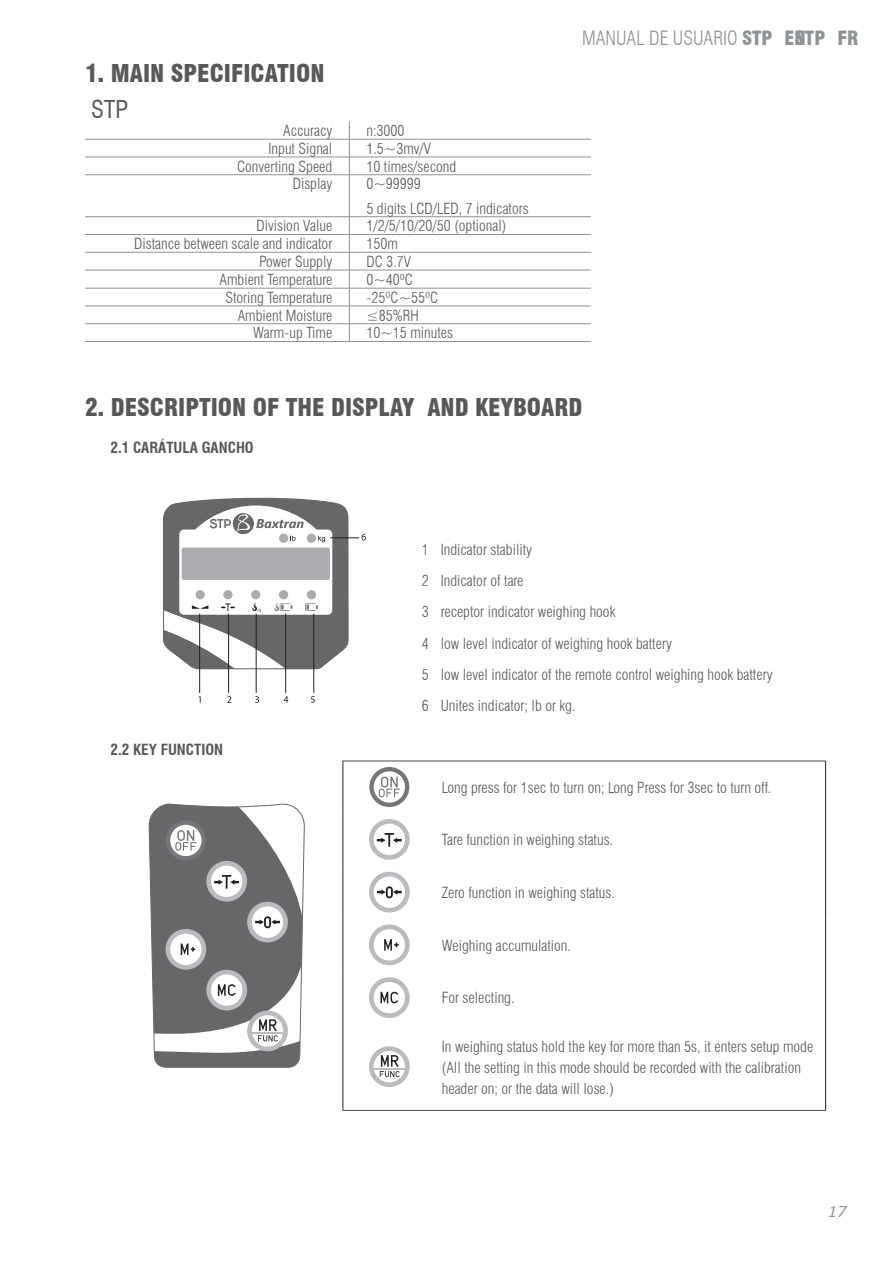
<style>
.page{position:relative;width:893px;height:1263px;background:#fff}
.page>*{position:absolute;margin:0;border:0;box-sizing:border-box;transform-origin:0 0}
.capítols{font:900 condensed 24px "Swiss 721 BT";color:#57585a}
.t1{font:condensed 24px "Swiss 721 BT";color:#57585a}
.t2{font:300 condensed 19.2px "Swiss 721 BT";color:#8e9396}
.t3{font:900 condensed 19.2px "Swiss 721 BT";color:#8e9396}
.Text{font:300 condensed 15px/21px "Swiss 721 BT";color:#57585a}
.SUBTÍTOL_1er{font:700 condensed 15px "Swiss 721 BT";color:#57585a}
.SUBTÍTOL_2n{font:700 condensed 15px "Swiss 721 BT";color:#57585a}
.t4{font:italic 15px "Verdana";color:#939598}
.s1{font-weight:900}
</style>
<div class="page">
<hr style="left:85px;top:139px;width:264px;height:1px;background:#8e9396">
<hr style="left:349px;top:139px;width:242px;height:1px;background:#8e9396">
<hr style="left:85px;top:157px;width:264px;height:1px;background:#8e9396">
<hr style="left:349px;top:157px;width:242px;height:1px;background:#8e9396">
<hr style="left:85px;top:174px;width:264px;height:1px;background:#8e9396">
<hr style="left:349px;top:174px;width:242px;height:1px;background:#8e9396">
<hr style="left:85px;top:216px;width:264px;height:1px;background:#8e9396">
<hr style="left:349px;top:216px;width:242px;height:1px;background:#8e9396">
<hr style="left:85px;top:234px;width:264px;height:1px;background:#8e9396">
<hr style="left:349px;top:234px;width:242px;height:1px;background:#8e9396">
<hr style="left:85px;top:252px;width:264px;height:1px;background:#8e9396">
<hr style="left:349px;top:252px;width:242px;height:1px;background:#8e9396">
<hr style="left:85px;top:270px;width:264px;height:1px;background:#8e9396">
<hr style="left:349px;top:270px;width:242px;height:1px;background:#8e9396">
<hr style="left:85px;top:288px;width:264px;height:1px;background:#8e9396">
<hr style="left:349px;top:288px;width:242px;height:1px;background:#8e9396">
<hr style="left:85px;top:306px;width:264px;height:1px;background:#8e9396">
<hr style="left:349px;top:306px;width:242px;height:1px;background:#8e9396">
<hr style="left:85px;top:323px;width:264px;height:1px;background:#8e9396">
<hr style="left:349px;top:323px;width:242px;height:1px;background:#8e9396">
<hr style="left:85px;top:341px;width:264px;height:1px;background:#8e9396">
<hr style="left:349px;top:341px;width:242px;height:1px;background:#8e9396">
<svg style="left:349px;top:121px;width:1px;height:54px"></svg>
<hr style="left:349px;top:175px;width:1px;height:42px;background:#8e9396">
<svg style="left:349px;top:217px;width:1px;height:124px"></svg>
<hr style="left:199px;top:614px;width:1px;height:79px;background:#231f20">
<hr style="left:228px;top:614px;width:1px;height:79px;background:#231f20">
<hr style="left:256px;top:614px;width:1px;height:79px;background:#231f20">
<hr style="left:285px;top:614px;width:1px;height:79px;background:#231f20">
<hr style="left:314px;top:614px;width:1px;height:79px;background:#231f20">
<svg style="left:198px;top:696px;width:3px;height:7px"></svg>
<svg style="left:227px;top:696px;width:4px;height:7px"></svg>
<svg style="left:255px;top:696px;width:4px;height:7px"></svg>
<svg style="left:284px;top:696px;width:4px;height:7px"></svg>
<svg style="left:311px;top:696px;width:4px;height:7px"></svg>
<svg style="left:163px;top:497px;width:203px;height:172px"></svg>
<hr style="left:343px;top:761px;width:93px;height:1px;background:#434c3d">
<hr style="left:436px;top:761px;width:390px;height:1px;background:#434c3d">
<hr style="left:343px;top:1110px;width:93px;height:1px;background:#434c3d">
<hr style="left:436px;top:1110px;width:390px;height:1px;background:#434c3d">
<hr style="left:343px;top:761px;width:1px;height:52px;background:#231f20">
<hr style="left:825px;top:761px;width:1px;height:52px;background:#231f20">
<hr style="left:343px;top:813px;width:1px;height:53px;background:#231f20">
<hr style="left:825px;top:813px;width:1px;height:53px;background:#231f20">
<hr style="left:343px;top:866px;width:1px;height:52px;background:#231f20">
<hr style="left:825px;top:866px;width:1px;height:52px;background:#231f20">
<hr style="left:343px;top:918px;width:1px;height:53px;background:#231f20">
<hr style="left:825px;top:918px;width:1px;height:53px;background:#231f20">
<hr style="left:343px;top:971px;width:1px;height:53px;background:#231f20">
<hr style="left:825px;top:971px;width:1px;height:53px;background:#231f20">
<hr style="left:343px;top:1024px;width:1px;height:86px;background:#231f20">
<hr style="left:825px;top:1024px;width:1px;height:86px;background:#231f20">
<svg style="left:149px;top:803px;width:156px;height:264px"></svg>
<div style="left:369px;top:767px;width:40px;height:40px;background:#757679;border-radius:50%"></div>
<div style="left:374px;top:771px;width:31px;height:32px;background:#fff;border-radius:50%"></div>
<svg style="left:379px;top:777px;width:21px;height:20px"></svg>
<div style="left:369px;top:819px;width:41px;height:41px;background:#babbbe;border-radius:50%"></div>
<div style="left:374px;top:824px;width:31px;height:31px;background:#fff;border-radius:50%"></div>
<svg style="left:377px;top:833px;width:25px;height:14px"></svg>
<div style="left:369px;top:872px;width:41px;height:40px;background:#babbbe;border-radius:50%"></div>
<div style="left:374px;top:876px;width:31px;height:32px;background:#fff;border-radius:50%"></div>
<svg style="left:377px;top:886px;width:25px;height:12px"></svg>
<div style="left:369px;top:924px;width:41px;height:41px;background:#babbbe;border-radius:50%"></div>
<div style="left:374px;top:929px;width:31px;height:31px;background:#fff;border-radius:50%"></div>
<svg style="left:384px;top:939px;width:15px;height:12px"></svg>
<div style="left:369px;top:977px;width:41px;height:41px;background:#babbbe;border-radius:50%"></div>
<div style="left:374px;top:982px;width:31px;height:31px;background:#fff;border-radius:50%"></div>
<svg style="left:380px;top:992px;width:18px;height:11px"></svg>
<div style="left:369px;top:1046px;width:41px;height:41px;background:#babbbe;border-radius:50%"></div>
<div style="left:374px;top:1051px;width:31px;height:31px;background:#fff;border-radius:50%"></div>
<hr style="left:372px;top:1068px;width:36px;height:1px;background:#babbbe">
<svg style="left:380px;top:1055px;width:20px;height:22px"></svg>
<p class="capítols" style="left:85px;top:59px;width:241px">1. MAIN SPECIFICATION</p>
<p class="t1" style="left:91px;top:95px;width:39px">STP</p>
<p class="Text" style="left:283px;top:120px;width:51px">Accuracy</p>
<p class="Text" style="left:366px;top:120px;width:40px">n:3000</p>
<p class="Text" style="left:268px;top:138px;width:65px">Input Signal</p>
<p class="Text" style="left:366px;top:138px;width:66px">1.5~3mv/V</p>
<p class="Text" style="left:237px;top:156px;width:97px">Converting Speed</p>
<p class="Text" style="left:366px;top:156px;width:91px">10 times/second</p>
<p class="Text" style="left:293px;top:173px;width:41px">Display</p>
<p class="Text" style="left:366px;top:173px;width:56px">0~99999</p>
<p class="Text" style="left:366px;top:198px;width:164px">5 digits LCD/LED, 7 indicators</p>
<p class="Text" style="left:256px;top:215px;width:77px">Division Value</p>
<p class="Text" style="left:366px;top:215px;width:142px">1/2/5/10/20/50 (optional)</p>
<p class="Text" style="left:134px;top:233px;width:200px">Distance between scale and indicator</p>
<p class="Text" style="left:366px;top:233px;width:33px">150m</p>
<p class="Text" style="left:260px;top:251px;width:74px">Power Supply</p>
<p class="Text" style="left:366px;top:251px;width:46px">DC 3.7V</p>
<p class="Text" style="left:219px;top:269px;width:114px">Ambient Temperature</p>
<p class="Text" style="left:366px;top:269px;width:48px">0~40ºC</p>
<p class="Text" style="left:225px;top:287px;width:108px">Storing Temperature</p>
<p class="Text" style="left:366px;top:287px;width:74px">-25ºC~55ºC</p>
<p class="Text" style="left:238px;top:305px;width:96px">Ambient Moisture</p>
<p class="Text" style="left:366px;top:305px;width:54px">≤85%RH</p>
<p class="Text" style="left:253px;top:322px;width:81px">Warm-up Time</p>
<p class="Text" style="left:366px;top:322px;width:88px">10~15 minutes</p>
<p class="t2" style="left:582px;top:27px;width:225px">MANUAL DE USUARIO <span class="s1">STP EN</span></p>
<p class="t3" style="left:795px;top:27px;width:65px">STP FR</p>
<p class="capítols" style="left:85px;top:392px;width:499px">2. DESCRIPTION OF THE DISPLAY AND KEYBOARD</p>
<p class="SUBTÍTOL_1er" style="left:111px;top:438px;width:145px">2.1 CARÁTULA GANCHO</p>
<p class="SUBTÍTOL_2n" style="left:111px;top:740px;width:114px">2.2 KEY FUNCTION</p>
<p class="Text" style="left:422px;top:539px;width:9px">1</p>
<p class="Text" style="left:441px;top:539px;width:93px">Indicator stability</p>
<p class="Text" style="left:422px;top:570px;width:9px">2</p>
<p class="Text" style="left:441px;top:570px;width:84px">Indicator of tare</p>
<p class="Text" style="left:422px;top:601px;width:9px">3</p>
<p class="Text" style="left:441px;top:601px;width:176px">receptor indicator weighing hook</p>
<p class="Text" style="left:422px;top:633px;width:9px">4</p>
<p class="Text" style="left:441px;top:633px;width:233px">low level indicator of weighing hook battery</p>
<p class="Text" style="left:422px;top:664px;width:9px">5</p>
<p class="Text" style="left:441px;top:664px;width:333px">low level indicator of the remote control weighing hook battery</p>
<p class="Text" style="left:422px;top:695px;width:9px">6</p>
<p class="Text" style="left:441px;top:695px;width:136px">Unites indicator; lb or kg.</p>
<p class="Text" style="left:442px;top:777px;width:331px">Long press for 1sec to turn on; Long Press for 3sec to turn off.</p>
<p class="Text" style="left:442px;top:829px;width:173px">Tare function in weighing status.</p>
<p class="Text" style="left:442px;top:882px;width:175px">Zero function in weighing status.</p>
<p class="Text" style="left:442px;top:935px;width:131px">Weighing accumulation.</p>
<p class="Text" style="left:442px;top:987px;width:74px">For selecting.</p>
<p class="Text" style="left:442px;top:1036px;width:373px">In weighing status hold the key for more than 5s, it enters setup mode (All the setting in this mode should be recorded with the calibration header on; or the data will lose.)</p>
<p class="t4" style="left:828px;top:1201px;width:21px">17</p>
</div>
